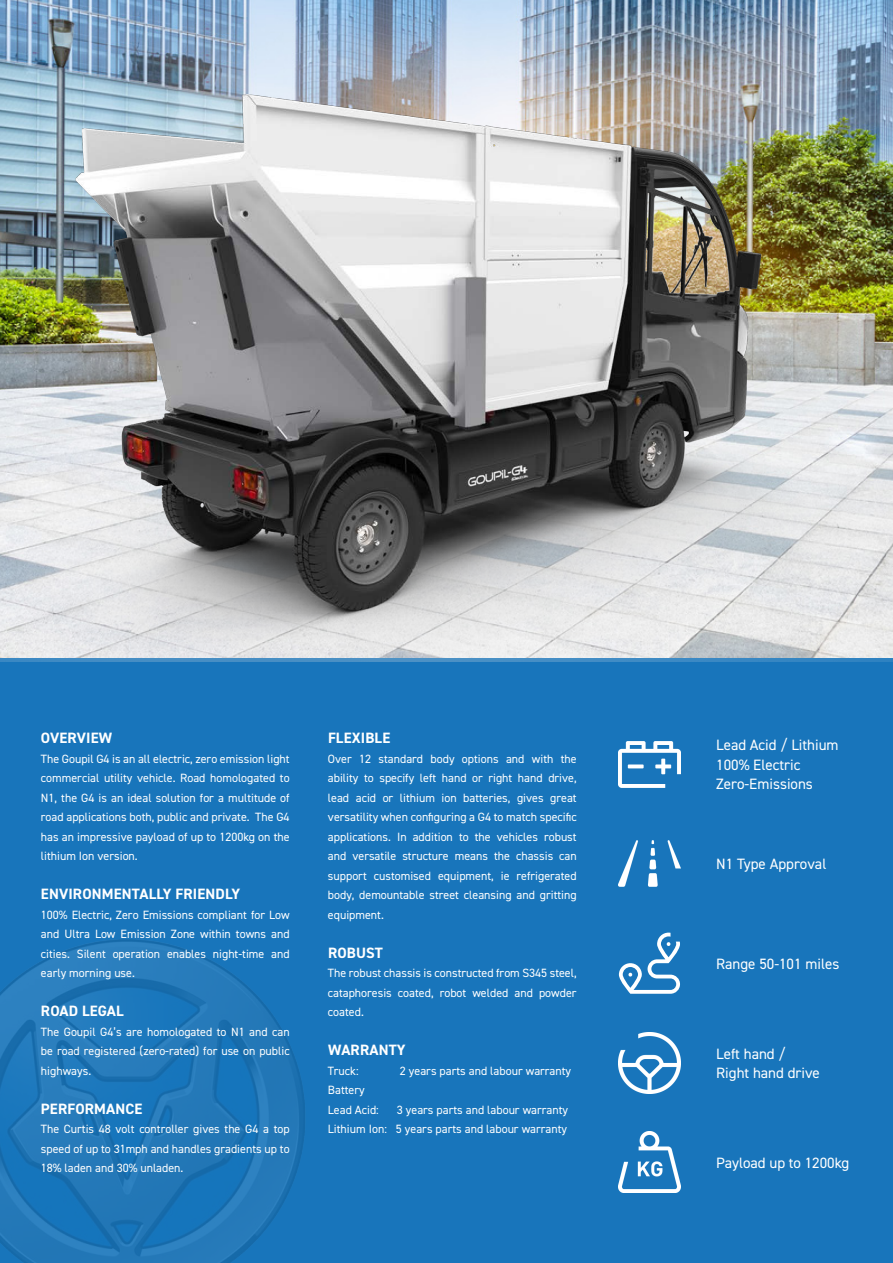
<style>
.page{position:relative;width:893px;height:1263px;background:#fff}
.page>*{position:absolute;margin:0;border:0;box-sizing:border-box;transform-origin:0 0}
.t1{font:15px/19.5px "DIN2014";color:#fff}
.t2{font:700 15px "DIN2014";letter-spacing:.01em;color:#fff}
.t3{font:12px/19.5px "DIN2014";color:#fff;text-align:justify}
</style>
<div class="page">
<div style="left:0;top:657px;width:893px;height:606px;background:#1875bb"></div>
<img style="left:619px;top:741px;width:61px;height:46px">
<img style="left:619px;top:1032px;width:61px;height:61px">
<img style="left:619px;top:841px;width:61px;height:45px">
<svg style="left:619px;top:932px;width:61px;height:62px"></svg>
<img style="left:619px;top:1132px;width:61px;height:61px">
<img style="left:0;top:940px;width:305px;height:323px">
<img style="left:0;top:0;width:893px;height:51px">
<img style="left:0;top:51px;width:893px;height:610px">
<p class="t2" style="left:41px;top:728px;width:73px">OVERVIEW</p>
<p class="t3" style="left:41px;top:748px;width:250px">The Goupil G4 is an all electric, zero emission light commercial utility vehicle. Road homologated to N1, the G4 is an ideal solution for a multitude of road applications both, public and private. The G4 has an impressive payload of up to 1200kg on the lithium Ion version.</p>
<p class="t2" style="left:41px;top:884px;width:201px">ENVIRONMENTALLY FRIENDLY</p>
<p class="t3" style="left:41px;top:904px;width:250px">100% Electric, Zero Emissions compliant for Low and Ultra Low Emission Zone within towns and cities. Silent operation enables night-time and early morning use.</p>
<p class="t2" style="left:41px;top:1001px;width:84px">ROAD LEGAL</p>
<p class="t3" style="left:41px;top:1021px;width:250px">The Goupil G4’s are homologated to N1 and can be road registered (zero-rated) for use on public highways.</p>
<p class="t2" style="left:41px;top:1098px;width:103px">PERFORMANCE</p>
<p class="t3" style="left:41px;top:1119px;width:250px">The Curtis 48 volt controller gives the G4 a top speed of up to 31mph and handles gradients up to 18% laden and 30% unladen.</p>
<p class="t2" style="left:328px;top:728px;width:64px">FLEXIBLE</p>
<p class="t3" style="left:328px;top:748px;width:250px">Over 12 standard body options and with the ability to specify left hand or right hand drive, lead acid or lithium ion batteries, gives great versatility when configuring a G4 to match specific applications. In addition to the vehicles robust and versatile structure means the chassis can support customised equipment, ie refrigerated body, demountable street cleansing and gritting equipment.</p>
<p class="t2" style="left:328px;top:942px;width:56px">ROBUST</p>
<p class="t3" style="left:328px;top:963px;width:250px">The robust chassis is constructed from S345 steel, cataphoresis coated, robot welded and powder coated.</p>
<p class="t2" style="left:328px;top:1040px;width:79px">WARRANTY</p>
<p class="t3" style="left:328px;top:1060px;width:32px">Truck:</p>
<p class="t3" style="left:400px;top:1060px;width:173px">2 years parts and labour warranty</p>
<p class="t3" style="left:328px;top:1080px;width:52px">Battery<br>Lead Acid:</p>
<p class="t3" style="left:328px;top:1099px;width:242px;text-align:right">3 years parts and labour warranty<br>Lithium Ion: 5 years parts and labour warranty</p>
<p class="t1" style="left:716px;top:735px;width:124px">Lead Acid / Lithium<br>100% Electric<br>Zero-Emissions</p>
<p class="t1" style="left:716px;top:854px;width:112px">N1 Type Approval</p>
<p class="t1" style="left:716px;top:954px;width:125px">Range 50-101 miles</p>
<p class="t1" style="left:716px;top:1044px;width:105px">Left hand /<br>Right hand drive</p>
<p class="t1" style="left:716px;top:1153px;width:135px">Payload up to 1200kg</p>
</div>
